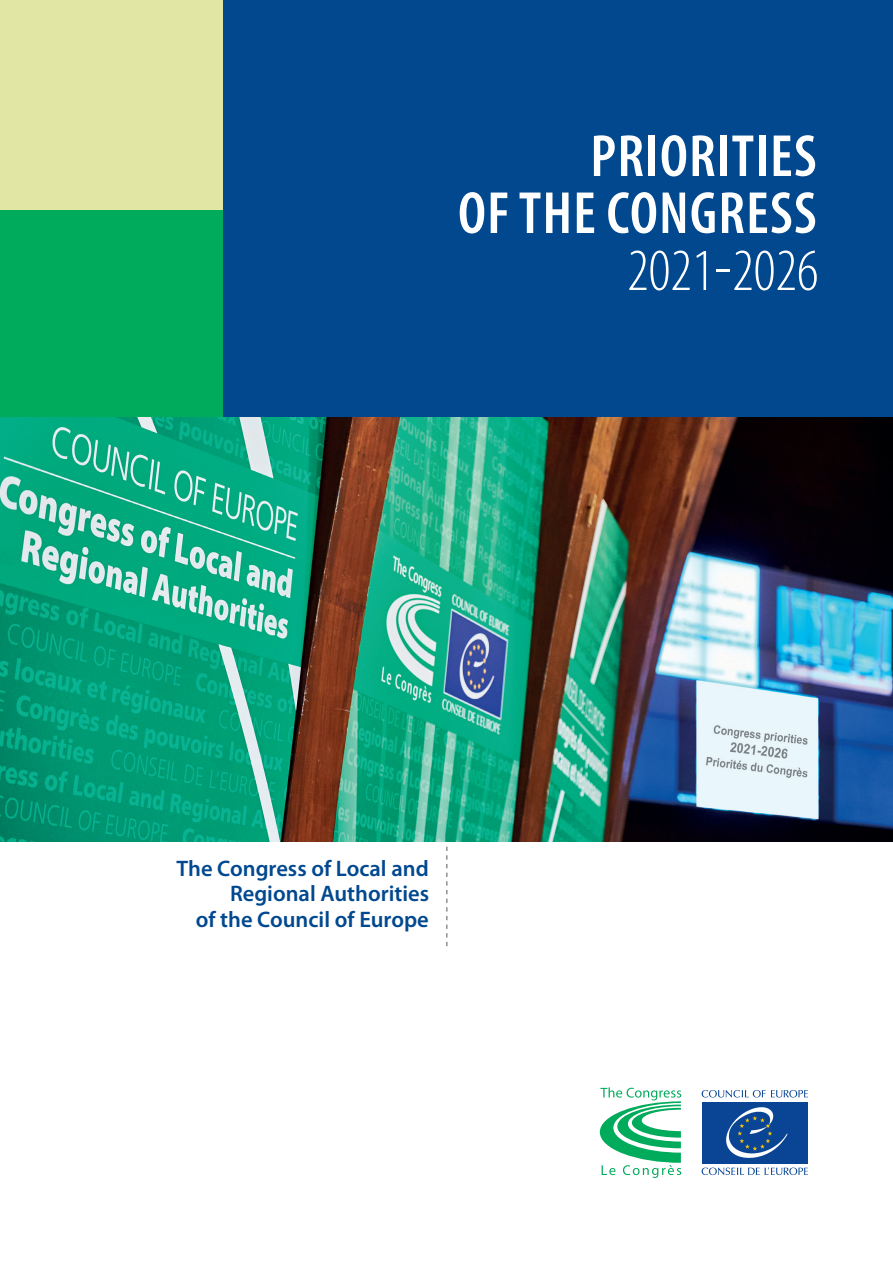
<style>
.page{position:relative;width:893px;height:1263px;background:#fff}
.page>*{position:absolute;margin:0;border:0;box-sizing:border-box;transform-origin:0 0}
.t1{font:600 condensed 60px/57px "Myriad Pro";letter-spacing:.02em;color:#fff;text-align:right}
.t2{font:300 condensed 60px "Myriad Pro";color:#fff}
.t3{font:600 22.5px/25.5px "Myriad Pro";color:#01488f;text-align:right}
</style>
<div class="page">
<div style="left:0;top:0;width:259px;height:210px;background:#e1e6a4"></div>
<div style="left:0;top:210px;width:259px;height:211px;background:#00ab5b"></div>
<div style="left:223px;top:0;width:670px;height:421px;background:#01488f"></div>
<svg style="left:446px;top:847px;width:1px;height:99px"></svg>
<svg style="left:600px;top:1087px;width:81px;height:91px"></svg>
<svg style="left:702px;top:1090px;width:106px;height:7px"></svg>
<svg style="left:702px;top:1167px;width:106px;height:8px"></svg>
<div style="left:702px;top:1102px;width:106px;height:61px;background:#094594"></div>
<svg style="left:726px;top:1107px;width:62px;height:51px"></svg>
<img style="left:0;top:417px;width:893px;height:425px">
<h1 class="t1" style="left:458px;top:127px;width:360px">PRIORITIES<br>OF THE CONGRESS</h1>
<h1 class="t2" style="left:627px;top:235px;width:193px">2021-2026</h1>
<p class="t3" style="left:177px;top:855px;width:254px">The Congress of Local and<br>Regional Authorities<br>of the Council of Europe</p>
</div>
